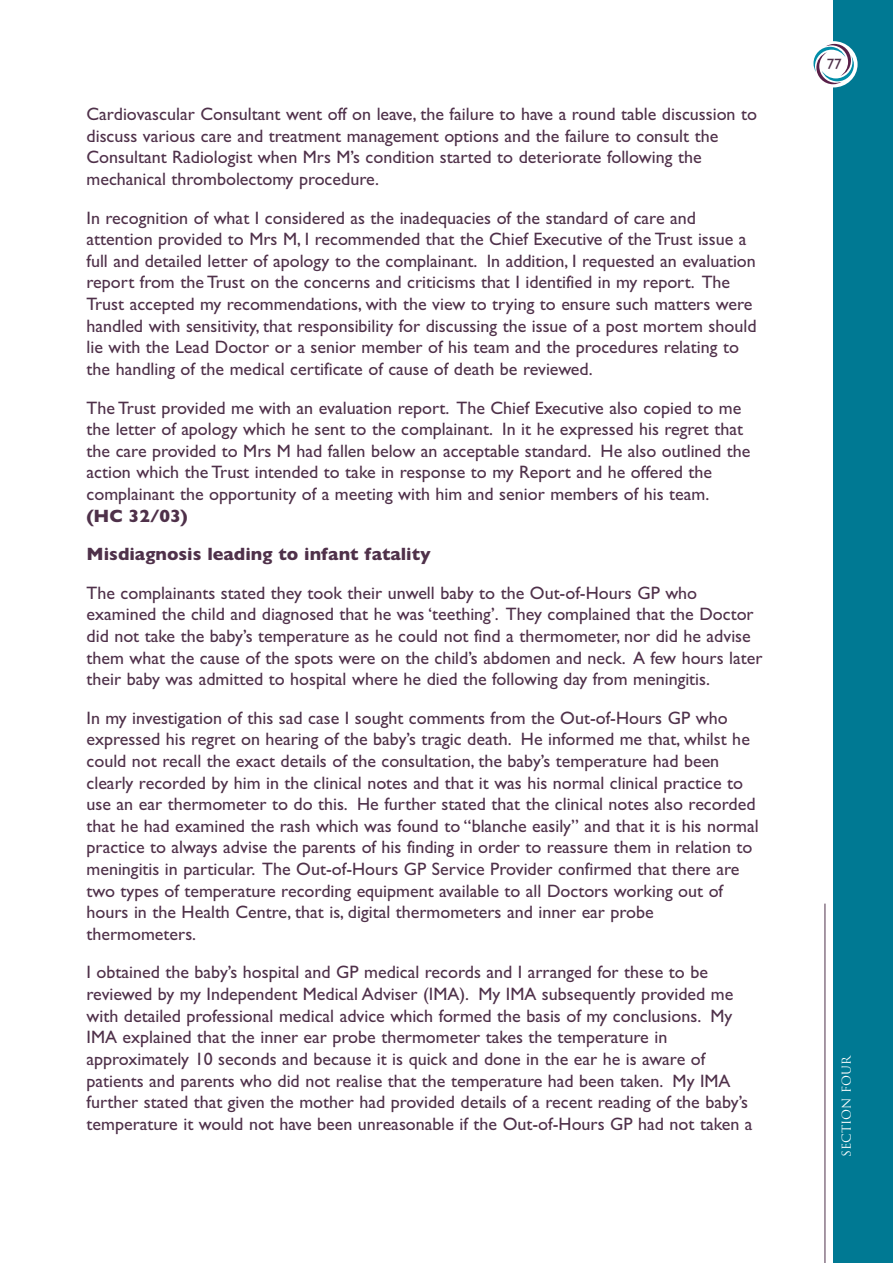
<style>
.page{position:relative;width:893px;height:1263px;background:#fff}
.page>*{position:absolute;margin:0;border:0;box-sizing:border-box;transform-origin:0 0}
.t1{font:18px/21.6px "Gill Sans TT";color:#4f314a}
.t2{font:700 18px/38.5px "Gill Sans";color:#4f314a}
.t3{font:15px "Gill Sans TT";color:#4f314a}
.t4{font:12px "Trajan";color:#fff}
</style>
<div class="page">
<div style="left:833px;top:0;width:60px;height:1263px;background:#007993"></div>
<div style="left:809px;top:41px;width:48px;height:46px;background:#fff;border-radius:50%"></div>
<svg style="left:813px;top:44px;width:41px;height:40px"></svg>
<hr style="left:825px;top:903px;width:1px;height:360px;background:#4f314a">
<p class="t1" style="left:87px;top:103px;width:672px">Cardiovascular Consultant went off on leave, the failure to have a round table discussion to discuss various care and treatment management options and the failure to consult the Consultant Radiologist when Mrs M’s condition started to deteriorate following the mechanical thrombolectomy procedure.</p>
<p class="t1" style="left:87px;top:207px;width:671px">In recognition of what I considered as the inadequacies of the standard of care and attention provided to Mrs M, I recommended that the Chief Executive of the Trust issue a full and detailed letter of apology to the complainant. In addition, I requested an evaluation report from the Trust on the concerns and criticisms that I identified in my report. The Trust accepted my recommendations, with the view to trying to ensure such matters were handled with sensitivity, that responsibility for discussing the issue of a post mortem should lie with the Lead Doctor or a senior member of his team and the procedures relating to the handling of the medical certificate of cause of death be reviewed.</p>
<p class="t1" style="left:87px;top:396px;width:665px">The Trust provided me with an evaluation report. The Chief Executive also copied to me the letter of apology which he sent to the complainant. In it he expressed his regret that the care provided to Mrs M had fallen below an acceptable standard. He also outlined the action which the Trust intended to take in response to my Report and he offered the complainant the opportunity of a meeting with him and senior members of his team.</p>
<p class="t2" style="left:87px;top:496px;width:346px">(HC 32/03)<br>Misdiagnosis leading to infant fatality</p>
<p class="t1" style="left:87px;top:582px;width:677px">The complainants stated they took their unwell baby to the Out-of-Hours GP who examined the child and diagnosed that he was ‘teething’. They complained that the Doctor did not take the baby’s temperature as he could not find a thermometer, nor did he advise them what the cause of the spots were on the child’s abdomen and neck. A few hours later their baby was admitted to hospital where he died the following day from meningitis.</p>
<p class="t1" style="left:87px;top:707px;width:674px">In my investigation of this sad case I sought comments from the Out-of-Hours GP who expressed his regret on hearing of the baby’s tragic death. He informed me that, whilst he could not recall the exact details of the consultation, the baby’s temperature had been clearly recorded by him in the clinical notes and that it was his normal clinical practice to use an ear thermometer to do this. He further stated that the clinical notes also recorded that he had examined the rash which was found to “blanche easily” and that it is his normal practice to always advise the parents of his finding in order to reassure them in relation to meningitis in particular. The Out-of-Hours GP Service Provider confirmed that there are two types of temperature recording equipment available to all Doctors working out of hours in the Health Centre, that is, digital thermometers and inner ear probe thermometers.</p>
<p class="t1" style="left:87px;top:961px;width:667px">I obtained the baby’s hospital and GP medical records and I arranged for these to be reviewed by my Independent Medical Adviser (IMA). My IMA subsequently provided me with detailed professional medical advice which formed the basis of my conclusions. My IMA explained that the inner ear probe thermometer takes the temperature in approximately 10 seconds and because it is quick and done in the ear he is aware of patients and parents who did not realise that the temperature had been taken. My IMA further stated that given the mother had provided details of a recent reading of the baby’s temperature it would not have been unreasonable if the Out-of-Hours GP had not taken a</p>
<p class="t3" style="left:827px;top:55px;width:16px">77</p>
<p class="t4" style="left:840px;top:1157px;width:102px;rotate:-90deg">section FOUR</p>
</div>
